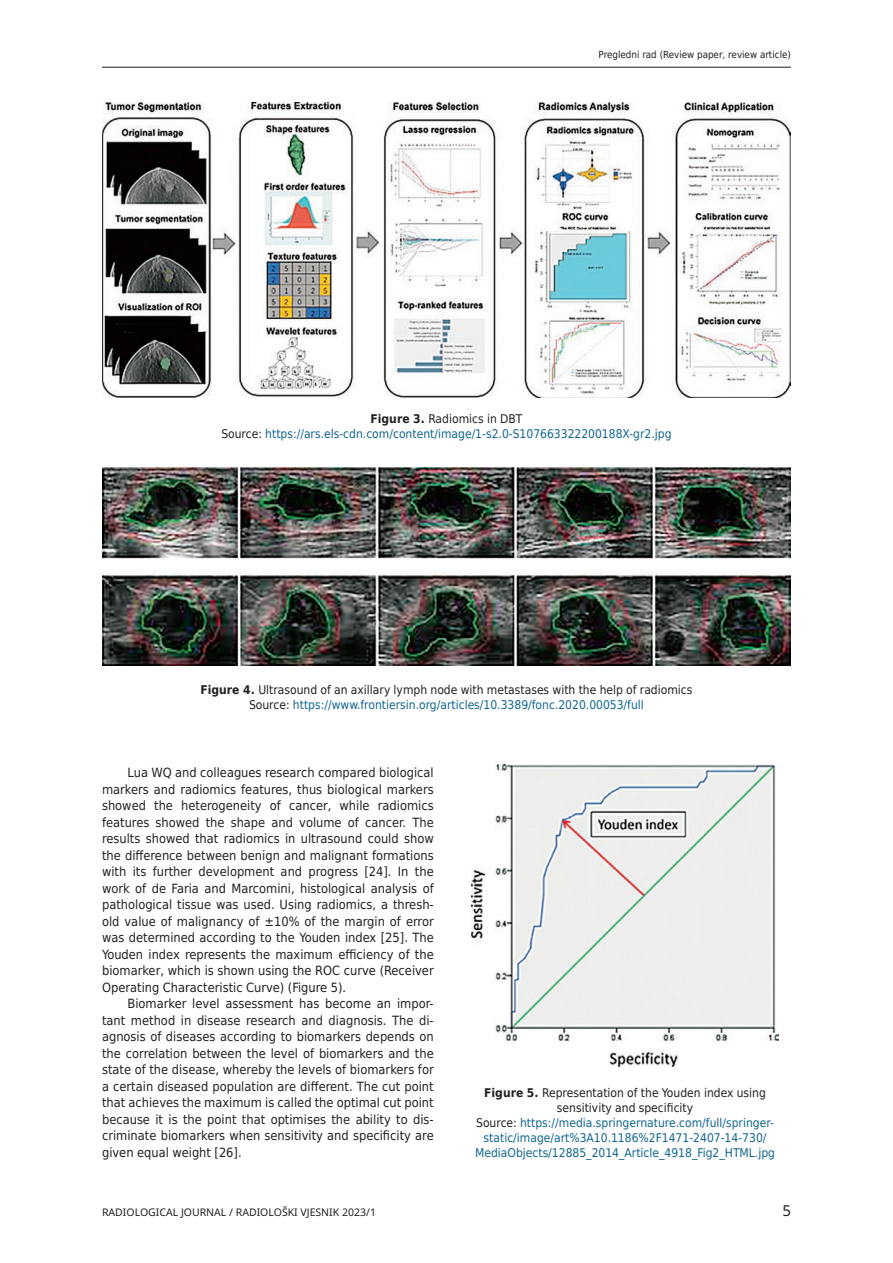
<style>
.page{position:relative;width:893px;height:1263px;background:#fff}
.page>*{position:absolute;margin:0;border:0;box-sizing:border-box;transform-origin:0 0}
.t1{font:15px "Noto Sans";color:#231f20}
.t2{font:12.75px/16.5px "DejaVu Sans Condensed";color:#231f20;text-align:justify}
.t3{font:12px/15px "DejaVu Sans Condensed";color:#10658e;text-align:center}
.t4{font:12px/15px "DejaVu Sans Condensed";color:#231f20;text-align:center}
.t5{font:10.5px "Noto Sans";color:#231f20}
.t6{font:9.75px "DejaVu Sans Condensed";color:#231f20}
.s1{font-weight:700;color:#231f20}
.s2{color:#231f20}
.s3{font-weight:700}
.s4{color:#10658e}
</style>
<div class="page">
<img style="left:102px;top:102px;width:689px;height:296px">
<img style="left:102px;top:468px;width:689px;height:198px">
<img style="left:472px;top:764px;width:306px;height:302px">
<hr style="left:102px;top:67px;width:689px;height:1px;background:#231f20">
<p class="t6" style="left:599px;top:46px;width:194px">Pregledni rad (Review paper, review article)</p>
<p class="t3" style="left:221px;top:411px;width:452px"><span class="s1">Figure 3.</span> <span class="s2">Radiomics in DBT<br>Source:</span> https://ars.els-cdn.com/content/image/1-s2.0-S107663322200188X-gr2.jpg</p>
<p class="t4" style="left:200px;top:682px;width:493px"><span class="s3">Figure 4.</span> Ultrasound of an axillary lymph node with metastases with the help of radiomics<br>Source: <span class="s4">https://www.frontiersin.org/articles/10.3389/fonc.2020.00053/full</span></p>
<p class="t2" style="left:102px;top:764px;width:333px;text-indent:26px">Lua WQ and colleagues research compared biological markers and radiomics features, thus biological markers showed the heterogeneity of cancer, while radiomics features showed the shape and volume of cancer. The results showed that radiomics in ultrasound could show the difference between benign and malignant formations with its further development and progress [24]. In the work of de Faria and Marcomini, histological analysis of pathological tissue was used. Using radiomics, a thresh&shy;old value of malignancy of ±10% of the margin of error was determined according to the Youden index [25]. The Youden index represents the maximum efficiency of the biomarker, which is shown using the ROC curve (Receiver Operating Characteristic Curve) (Figure 5).</p>
<p class="t2" style="left:102px;top:995px;width:333px;text-indent:26px">Biomarker level assessment has become an impor&shy;tant method in disease research and diagnosis. The di&shy;agnosis of diseases according to biomarkers depends on the correlation between the level of biomarkers and the state of the disease, whereby the levels of biomarkers for a certain diseased population are different. The cut point that achieves the maximum is called the optimal cut point because it is the point that optimises the ability to dis&shy;criminate biomarkers when sensitivity and specificity are given equal weight [26].</p>
<p class="t3" style="left:475px;top:1084px;width:301px"><span class="s1">Figure 5.</span> <span class="s2">Representation of the Youden index using sensitivity and specificity<br>Source:</span> https://media.springernature.com/full/springer&shy;static/image/art%3A10.1186%2F1471-2407-14-730/ MediaObjects/12885_2014_Article_4918_Fig2_HTML.jpg</p>
<p class="t5" style="left:102px;top:1206px;width:275px">RADIOLOGICAL JOU RNAL / RADIOLOŠKI VJESNIK 2023/1</p>
<p class="t1" style="left:782px;top:1201px;width:10px">5</p>
</div>
